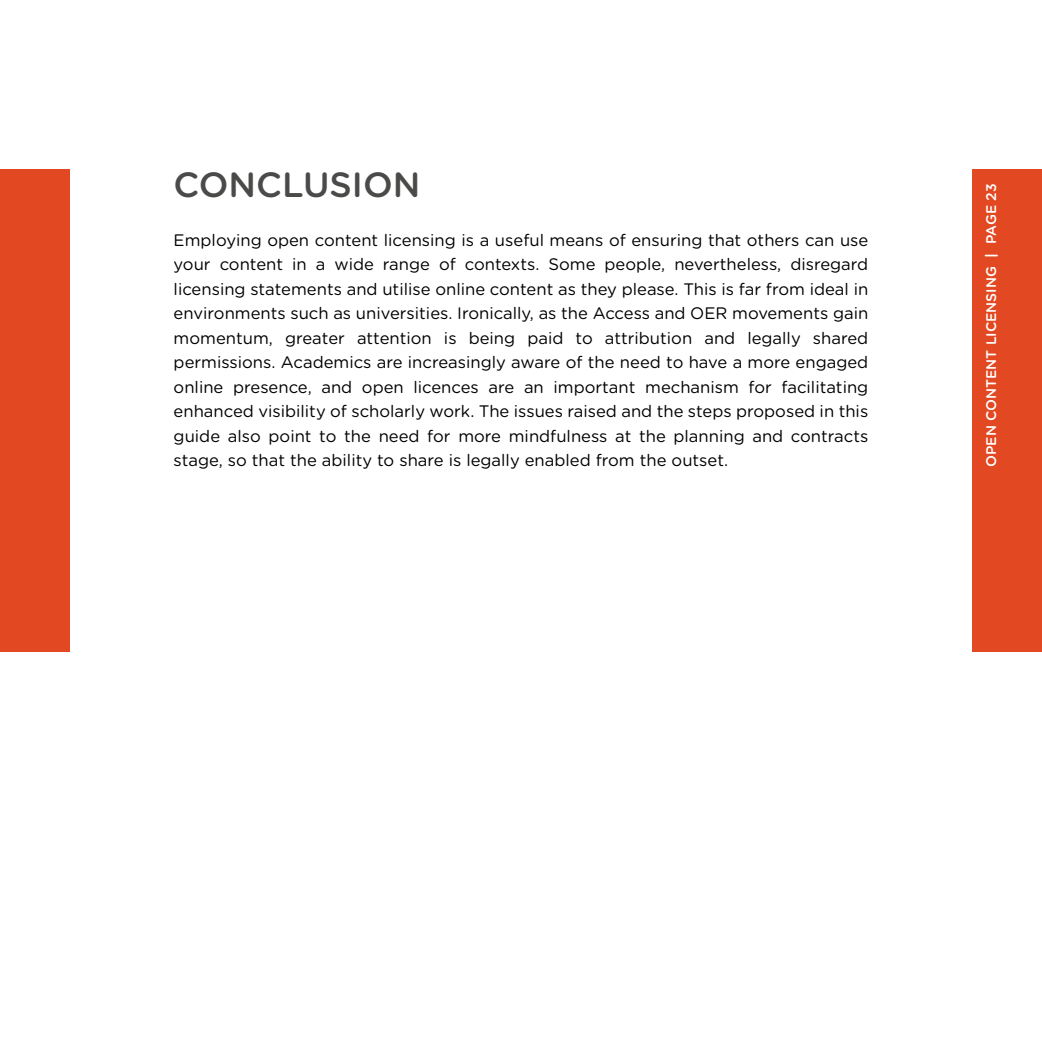
<style>
.page{position:relative;width:1042px;height:1042px;background:#fff}
.page>*{position:absolute;margin:0;border:0;box-sizing:border-box;transform-origin:0 0}
.t1{font:500 35px "Gotham Rounded";color:#4a4a49}
.t2{font:16.62px/24.5px "Gotham Rounded";color:#000;text-align:justify}
.t3{font:500 14px "Gotham Rounded";color:#fff}
.s1{font-weight:700}
</style>
<div class="page">
<div style="left:0;top:169px;width:69px;height:482px;background:#e24821"></div>
<div style="left:972px;top:169px;width:70px;height:482px;background:#e24821"></div>
<h1 class="t1" style="left:174px;top:159px;width:52px">CONCL</h1>
<h1 class="t1" style="left:303px;top:159px;width:50px">USION</h1>
<p class="t2" style="left:174px;top:227px;width:696px">Employing open content licensing is a useful means of ensuring that others can use your content in a wide range of contexts. Some people, nevertheless, disregard licensing statements and utilise online content as they please. This is far from ideal in environments such as universities. Ironically, as the Access and OER movements gain momentum, greater attention is being paid to attribution and legally shared permissions. Academics are increasingly aware of the need to have a more engaged online presence, and open licences are an important mechanism for facilitating enhanced visibility of scholarly work. The issues raised and the steps proposed in this guide also point to the need for more mindfulness at the planning and contracts stage, so that the ability to share is legally enabled from the outset.</p>
<p class="t3" style="left:981px;top:467px;width:285px;rotate:-90deg">OPEN CONTENT LICENSING <span class="s1">|</span> PAGE 23</p>
</div>
